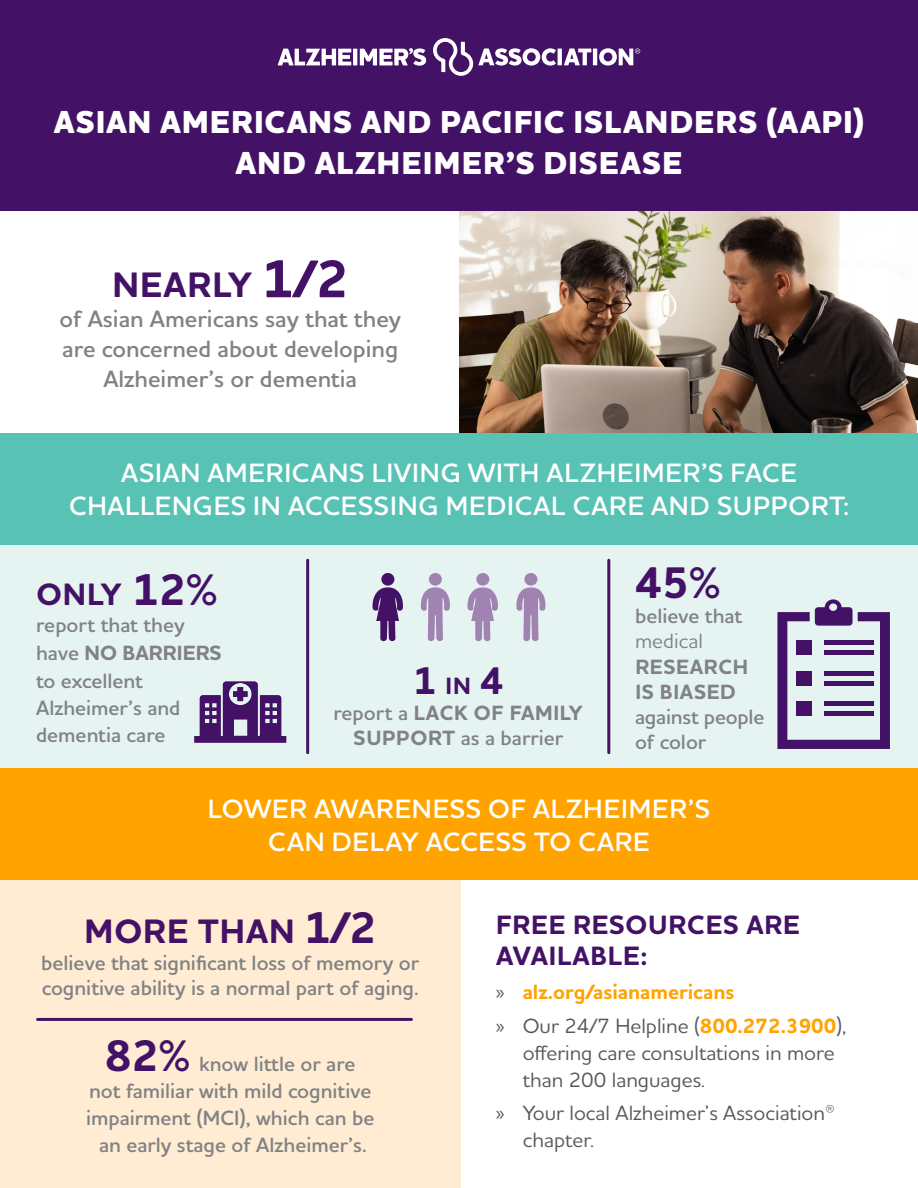
<style>
.page{position:relative;width:918px;height:1188px;background:#fff}
.page>*{position:absolute;margin:0;border:0;box-sizing:border-box;transform-origin:0 0}
.t1{font:700 45px "Houschka Alt Pro";color:#431266}
.t2{font:700 39px "Houschka Alt Pro";color:#431266}
.t3{font:700 36px "Houschka Alt Pro";letter-spacing:.03em;color:#431266}
.t4{font:700 34.5px "Houschka Alt Pro";letter-spacing:.03em;color:#431266}
.t5{font:800 32.25px "Houschka Alt Pro";letter-spacing:.025em;color:#fff}
.t6{font:700 31.5px "Houschka Alt Pro";color:#431266}
.t7{font:600 27px "Houschka Alt Pro";letter-spacing:.025em;color:#fff}
.t8{font:700 27px/31.5px "Houschka Alt Pro";letter-spacing:.03em;color:#431266}
.t9{font:600 24px "Houschka Alt Pro";color:#808285}
.t10{font:600 21px/25.2px "Houschka Alt Pro";color:#808285}
.t11{font:500 21px/27px "Houschka Alt Pro";color:#57585a}
.t12{font:700 21px/25.2px "Houschka Alt Pro";letter-spacing:.03em;color:#808285;text-align:center}
.t13{font:700 21px "Houschka Alt Pro";color:#ffa300}
.t14{font:700 21px "Houschka Alt Pro";color:#808285}
.t15{font:500 21px "Houschka Alt Pro";color:#808285}
.s1{font-size:54px}
.s2{font-size:45px}
.s3{font-weight:600}
.s4{font-size:24px}
.s5{font-weight:700;font-size:45px;color:#431266}
.s6{font-family:"Myriad Pro";font-weight:400;color:#57585a}
.s7{font-family:"Myriad Pro";font-weight:400}
.s8{font-weight:700;color:#ffa300}
</style>
<div class="page">
<div style="left:0;top:871px;width:460px;height:317px;background:#ffecd2"></div>
<div style="left:0;top:544px;width:918px;height:224px;background:#e6f4f1"></div>
<div style="left:0;top:433px;width:918px;height:111px;background:#58c2b5"></div>
<div style="left:0;top:768px;width:918px;height:112px;background:#ffa300"></div>
<img style="left:459px;top:211px;width:459px;height:222px">
<svg style="left:194px;top:682px;width:92px;height:61px"></svg>
<div style="left:0;top:0;width:918px;height:211px;background:#431266"></div>
<hr style="left:306px;top:560px;width:3px;height:193px;background:#431266">
<hr style="left:607px;top:560px;width:3px;height:193px;background:#431266">
<svg style="left:777px;top:599px;width:113px;height:150px"></svg>
<div style="left:797px;top:641px;width:15px;height:14px;background:#431266"></div>
<div style="left:797px;top:671px;width:15px;height:14px;background:#431266"></div>
<div style="left:797px;top:701px;width:15px;height:15px;background:#431266"></div>
<hr style="left:824px;top:651px;width:50px;height:4px;background:#431266">
<hr style="left:824px;top:641px;width:50px;height:4px;background:#431266">
<hr style="left:824px;top:681px;width:50px;height:4px;background:#431266">
<hr style="left:824px;top:671px;width:50px;height:4px;background:#431266">
<hr style="left:824px;top:712px;width:50px;height:4px;background:#431266">
<div style="left:824px;top:701px;width:50px;height:5px;background:#431266"></div>
<svg style="left:372px;top:573px;width:31px;height:69px"></svg>
<div style="left:383px;top:613px;width:10px;height:6px;background:#431266"></div>
<svg style="left:420px;top:573px;width:30px;height:69px"></svg>
<svg style="left:516px;top:573px;width:30px;height:69px"></svg>
<svg style="left:467px;top:573px;width:31px;height:69px"></svg>
<div style="left:478px;top:613px;width:10px;height:6px;background:#a183b1"></div>
<hr style="left:474px;top:618px;width:18px;height:3px;background:#a183b1">
<svg style="left:278px;top:49px;width:73px;height:16px"></svg>
<hr style="left:353px;top:49px;width:4px;height:16px;background:#fff">
<svg style="left:360px;top:48px;width:66px;height:18px"></svg>
<svg style="left:433px;top:38px;width:123px;height:38px"></svg>
<svg style="left:558px;top:49px;width:4px;height:16px"></svg>
<svg style="left:564px;top:48px;width:27px;height:17px"></svg>
<hr style="left:593px;top:49px;width:4px;height:16px;background:#fff">
<svg style="left:599px;top:48px;width:41px;height:18px"></svg>
<hr style="left:38px;top:1018px;width:373px;height:3px;background:#431266">
<p class="t5" style="left:54px;top:101px;width:812px">ASIAN AMERICANS AND PACIFIC ISLANDERS (AAPI)</p>
<p class="t5" style="left:236px;top:142px;width:448px">AND ALZHEIMER’S DISEASE</p>
<p class="t3" style="left:112px;top:262px;width:238px">NEARLY <span class="s1">1/2</span></p>
<p class="t9" style="left:59px;top:304px;width:343px">of Asian Americans say that they</p>
<p class="t9" style="left:62px;top:334px;width:337px">are concerned about developing</p>
<p class="t9" style="left:103px;top:364px;width:255px">Alzheimer’s or dementia</p>
<p class="t7" style="left:121px;top:456px;width:677px">ASIAN AMERICANS LIVING WITH ALZHEIMER’S FACE</p>
<p class="t7" style="left:69px;top:489px;width:782px">CHALLENGES IN ACCESSING MEDICAL CARE AND SUPPORT:</p>
<p class="t6" style="left:37px;top:574px;width:182px">ONLY <span class="s2">12%</span></p>
<p class="t10" style="left:36px;top:612px;width:150px">report that they</p>
<p class="t14" style="left:36px;top:639px;width:187px"><span class="s3">have</span> NO BARRIERS</p>
<p class="t10" style="left:36px;top:668px;width:108px">to excellent</p>
<p class="t10" style="left:36px;top:695px;width:146px">Alzheimer’s and</p>
<p class="t10" style="left:36px;top:722px;width:131px">dementia care</p>
<p class="t2" style="left:413px;top:656px;width:92px">1<span class="s4">IN</span>4</p>
<p class="t12" style="left:333px;top:700px;width:251px"><span class="s3">report a</span> LACK OF FAMILY<br>SUPPORT <span class="s3">as a barrier</span></p>
<p class="t1" style="left:635px;top:554px;width:87px">45%</p>
<p class="t10" style="left:635px;top:603px;width:109px">believe that</p>
<p class="t15" style="left:635px;top:628px;width:69px">medical</p>
<p class="t12" style="left:635px;top:654px;width:114px">RESEARCH</p>
<p class="t12" style="left:635px;top:679px;width:102px">IS BIASED</p>
<p class="t10" style="left:635px;top:704px;width:131px">against people</p>
<p class="t10" style="left:635px;top:729px;width:73px">of color</p>
<p class="t7" style="left:208px;top:791px;width:504px">LOWER AWARENESS OF ALZHEIMER’S</p>
<p class="t7" style="left:268px;top:824px;width:383px">CAN DELAY ACCESS TO CARE</p>
<p class="t4" style="left:84px;top:909px;width:294px">MORE THAN <span class="s2">1/2</span></p>
<p class="t10" style="left:41px;top:950px;width:380px">believe that significant loss of memory or cognitive ability is a normal part of aging.</p>
<p class="t10" style="left:105px;top:1051px;width:252px"><span class="s5">82%</span> know little or are</p>
<p class="t10" style="left:89px;top:1078px;width:284px">not familiar with mild cognitive</p>
<p class="t10" style="left:86px;top:1105px;width:290px">impairment (MCI), which can be</p>
<p class="t10" style="left:99px;top:1132px;width:269px">an early stage of Alzheimer’s.</p>
<p class="t8" style="left:496px;top:909px;width:305px">FREE RESOURCES ARE<br>AVAILABLE:</p>
<p class="t13" style="left:496px;top:978px;width:240px"><span class="s6">»</span> alz.org/asianamericans</p>
<p class="t11" style="left:523px;top:1011px;width:325px;text-indent:-27px"><span class="s7">»</span> Our 24/7 Helpline (<span class="s8">800.272.3900</span>), offering care consultations in more than 200 languages.</p>
<p class="t11" style="left:523px;top:1099px;width:314px;text-indent:-27px"><span class="s7">»</span> Your local Alzheimer’s Association® chapter.</p>
</div>
